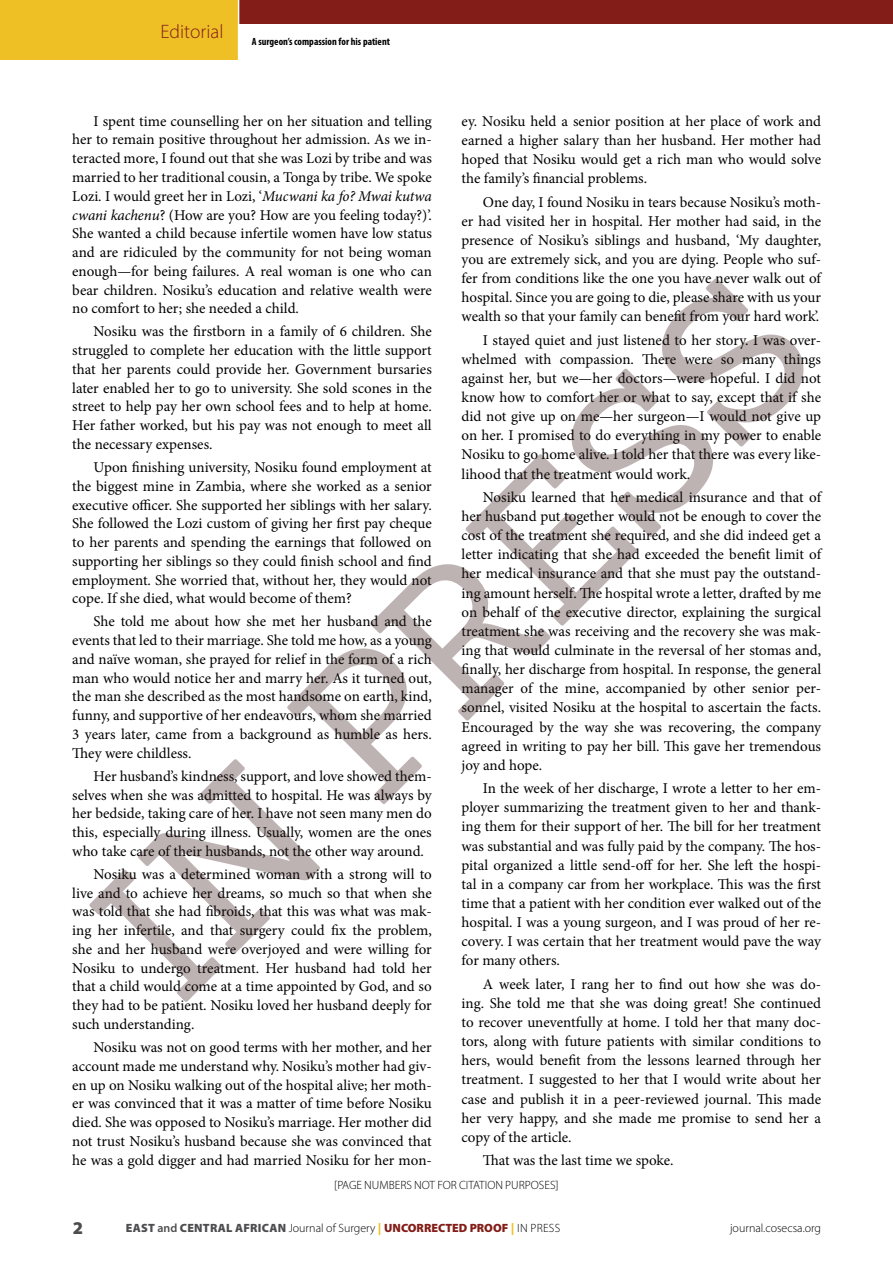
<style>
.page{position:relative;width:893px;height:1263px;background:#fff}
.page>*{position:absolute;margin:0;border:0;box-sizing:border-box;transform-origin:0 0}
.t1{font:300 19.5px "Myriad Pro";color:#831d18}
.t2{font:900 18px "Myriad Pro";color:#4d4d4f}
.ECAJS_Body_Text_Indent{font:15px/18.8px "Minion Pro";letter-spacing:-.005em;color:#000;text-align:justify}
.t3{font:300 12px "Myriad Pro";color:#000}
.t4{font:700 condensed 10.5px "Myriad Pro";color:#000}
.s1{font-style:italic}
.s2{font-weight:900;color:#4d4d4f}
.s3{font-weight:600;color:#4d4d4f}
.s4{font-weight:900;color:#efc026}
.s5{font-weight:900;color:#831d18}
</style>
<div class="page">
<div style="left:239px;top:0;width:654px;height:23px;background:#831d18"></div>
<div style="left:0;top:0;width:238px;height:60px;background:#efc026"></div>
<svg style="left:89px;top:278px;width:715px;height:724px"></svg>
<h1 class="t1" style="left:161px;top:20px;width:64px">Editorial</h1>
<p class="t4" style="left:252px;top:35px;width:140px">A surgeon’s compassion for his patient</p>
<p class="ECAJS_Body_Text_Indent" style="left:72px;top:112px;width:361px;text-indent:21px">I spent time counselling her on her situation and telling her to remain positive throughout her admission. As we in&shy;teracted more, I found out that she was Lozi by tribe and was married to her traditional cousin, a Tonga by tribe. We spoke Lozi. I would greet her in Lozi, ‘<span class="s1">Mucwani ka fo? Mwai kutwa cwani kachenu</span>? (How are you? How are you feeling today?)’.<br>She wanted a child because infertile women have low status and are ridiculed by the community for not being woman enough—for being failures. A real woman is one who can bear children. Nosiku’s education and relative wealth were no comfort to her; she needed a child.</p>
<p class="ECAJS_Body_Text_Indent" style="left:72px;top:322px;width:361px;text-indent:21px">Nosiku was the firstborn in a family of 6 children. She struggled to complete her education with the little support that her parents could provide her. Government bursaries later enabled her to go to university. She sold scones in the street to help pay her own school fees and to help at home.<br>Her father worked, but his pay was not enough to meet all the necessary expenses.</p>
<p class="ECAJS_Body_Text_Indent" style="left:72px;top:458px;width:361px;text-indent:21px">Upon finishing university, Nosiku found employment at the biggest mine in Zambia, where she worked as a senior executive officer. She supported her siblings with her salary.<br>She followed the Lozi custom of giving her first pay cheque to her parents and spending the earnings that followed on supporting her siblings so they could finish school and find employment. She worried that, without her, they would not cope. If she died, what would become of them?</p>
<p class="ECAJS_Body_Text_Indent" style="left:72px;top:612px;width:361px;text-indent:21px">She told me about how she met her husband and the events that led to their marriage. She told me how, as a young and naïve woman, she prayed for relief in the form of a rich man who would notice her and marry her. As it turned out, the man she described as the most handsome on earth, kind, funny, and supportive of her endeavours, whom she married 3 years later, came from a background as humble as hers.<br>They were childless.</p>
<p class="ECAJS_Body_Text_Indent" style="left:72px;top:767px;width:361px;text-indent:21px">Her husband’s kindness, support, and love showed them&shy;selves when she was admitted to hospital. He was always by her bedside, taking care of her. I have not seen many men do this, especially during illness. Usually, women are the ones who take care of their husbands, not the other way around.</p>
<p class="ECAJS_Body_Text_Indent" style="left:72px;top:865px;width:361px;text-indent:21px">Nosiku was a determined woman with a strong will to live and to achieve her dreams, so much so that when she was told that she had fibroids, that this was what was mak&shy;ing her infertile, and that surgery could fix the problem, she and her husband were overjoyed and were willing for Nosiku to undergo treatment. Her husband had told her that a child would come at a time appointed by God, and so they had to be patient. Nosiku loved her husband deeply for such understanding.</p>
<p class="ECAJS_Body_Text_Indent" style="left:72px;top:1038px;width:361px;text-indent:21px">Nosiku was not on good terms with her mother, and her account made me understand why. Nosiku’s mother had giv&shy;en up on Nosiku walking out of the hospital alive; her moth&shy;er was convinced that it was a matter of time before Nosiku died. She was opposed to Nosiku’s marriage. Her mother did not trust Nosiku’s husband because she was convinced that he was a gold digger and had married Nosiku for her mon-</p>
<p class="ECAJS_Body_Text_Indent" style="left:462px;top:111px;width:361px;line-height:19.2px">ey. Nosiku held a senior position at her place of work and earned a higher salary than her husband. Her mother had hoped that Nosiku would get a rich man who would solve the family’s financial problems.</p>
<p class="ECAJS_Body_Text_Indent" style="left:462px;top:192px;width:361px;line-height:19.2px;text-indent:21px">One day, I found Nosiku in tears because Nosiku’s moth&shy;er had visited her in hospital. Her mother had said, in the presence of Nosiku’s siblings and husband, ‘My daughter, you are extremely sick, and you are dying. People who suf&shy;fer from conditions like the one you have never walk out of hospital. Since you are going to die, please share with us your wealth so that your family can benefit from your hard work’.</p>
<p class="ECAJS_Body_Text_Indent" style="left:462px;top:330px;width:361px;line-height:19.2px;text-indent:21px">I stayed quiet and just listened to her story. I was over&shy;whelmed with compassion. There were so many things against her, but we—her doctors—were hopeful. I did not know how to comfort her or what to say, except that if she did not give up on me—her surgeon—I would not give up on her. I promised to do everything in my power to enable Nosiku to go home alive. I told her that there was every like&shy;lihood that the treatment would work.</p>
<p class="ECAJS_Body_Text_Indent" style="left:462px;top:488px;width:361px;line-height:19.2px;text-indent:21px">Nosiku learned that her medical insurance and that of her husband put together would not be enough to cover the cost of the treatment she required, and she did indeed get a letter indicating that she had exceeded the benefit limit of her medical insurance and that she must pay the outstand&shy;ing amount herself. The hospital wrote a letter, drafted by me on behalf of the executive director, explaining the surgical treatment she was receiving and the recovery she was mak&shy;ing that would culminate in the reversal of her stomas and, finally, her discharge from hospital. In response, the general manager of the mine, accompanied by other senior per&shy;sonnel, visited Nosiku at the hospital to ascertain the facts.<br>Encouraged by the way she was recovering, the company agreed in writing to pay her bill. This gave her tremendous joy and hope.</p>
<p class="ECAJS_Body_Text_Indent" style="left:462px;top:779px;width:361px;line-height:19.2px;text-indent:21px">In the week of her discharge, I wrote a letter to her em&shy;ployer summarizing the treatment given to her and thank&shy;ing them for their support of her. The bill for her treatment was substantial and was fully paid by the company. The hos&shy;pital organized a little send-off for her. She left the hospi&shy;tal in a company car from her workplace. This was the first time that a patient with her condition ever walked out of the hospital. I was a young surgeon, and I was proud of her re&shy;covery. I was certain that her treatment would pave the way for many others.</p>
<p class="ECAJS_Body_Text_Indent" style="left:462px;top:974px;width:361px;line-height:19.2px;text-indent:21px">A week later, I rang her to find out how she was do&shy;ing. She told me that she was doing great! She continued to recover uneventfully at home. I told her that many doc&shy;tors, along with future patients with similar conditions to hers, would benefit from the lessons learned through her treatment. I suggested to her that I would write about her case and publish it in a peer-reviewed journal. This made her very happy, and she made me promise to send her a copy of the article.</p>
<p class="ECAJS_Body_Text_Indent" style="left:483px;top:1151px;width:192px">That was the last time we spoke.</p>
<p class="t3" style="left:334px;top:1177px;width:226px">[PAGE NUMBERS NOT FOR CITATION PURPOSES]</p>
<p class="t2" style="left:73px;top:1216px;width:12px">2</p>
<p class="t3" style="left:126px;top:1221px;width:436px"><span class="s2">EAST</span> <span class="s3">and</span> <span class="s2">CENTRAL AFRICAN</span> Journal of Surgery <span class="s4">|</span> <span class="s5">UNCORRECTED PROOF</span> <span class="s4">|</span> IN PRESS</p>
<p class="t3" style="left:730px;top:1221px;width:93px">journal.cosecsa.org</p>
</div>
